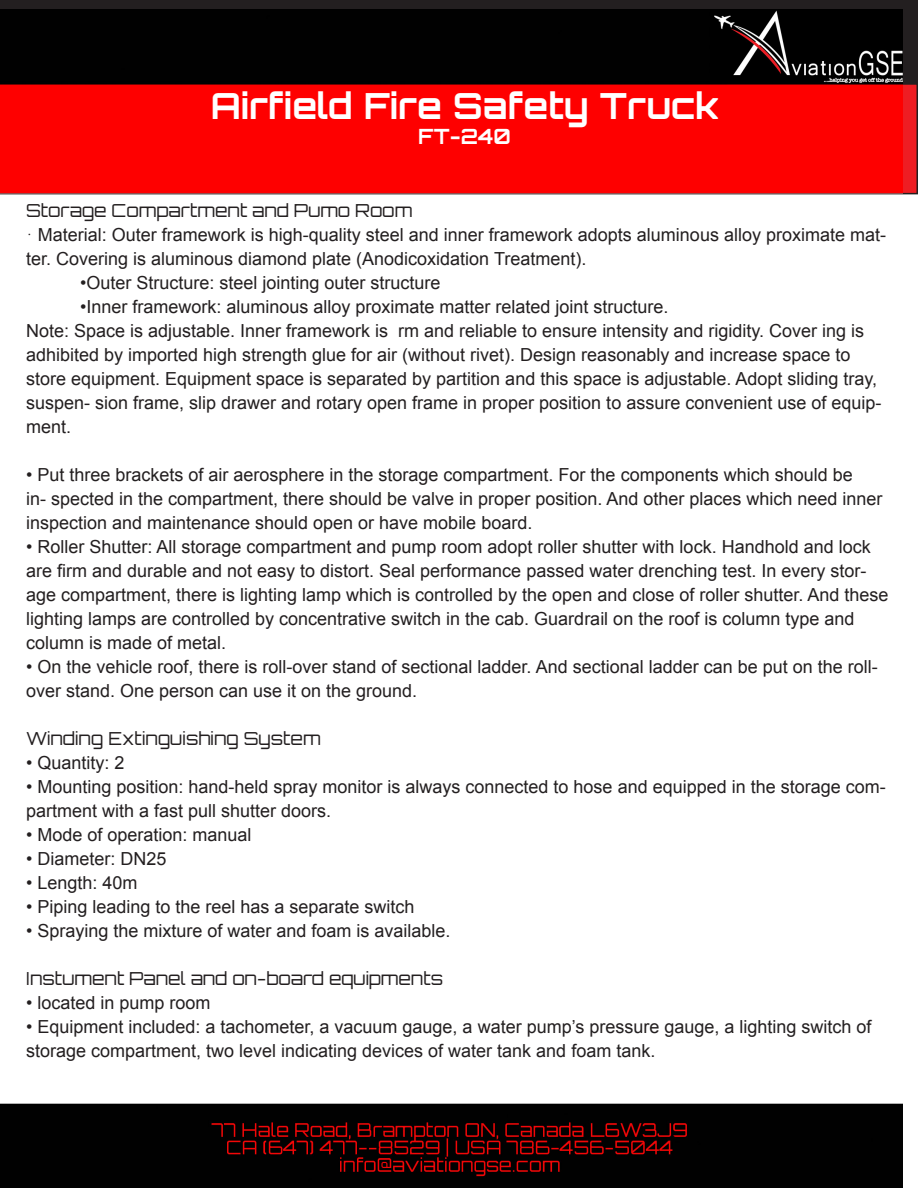
<style>
.page{position:relative;width:918px;height:1188px;background:#fff}
.page>*{position:absolute;margin:0;border:0;box-sizing:border-box;transform-origin:0 0}
.t1{font:700 36px "Orbitron";color:#fff}
.t2{font:700 21px "Orbitron";color:#fff}
.t3{font:18px/24px "Arial";color:#231f20}
.t4{font:300 18px "Orbitron";color:#231f20}
.s1{font-family:"Orbitron";font-weight:300}
</style>
<div class="page">
<div style="left:1px;top:1px;width:916px;height:83px;background:#231f20"></div>
<div style="left:0;top:0;width:918px;height:85px;border:2px solid #231f20"></div>
<img style="left:0;top:9px;width:903px;height:1179px">
<p class="t1" style="left:211px;top:84px;width:509px">Airfield Fire Safety Truck</p>
<p class="t2" style="left:418px;top:124px;width:94px">FT-240</p>
<p class="t4" style="left:26px;top:199px;width:388px">Storage Compartment and Pumo Room</p>
<p class="t3" style="left:26px;top:223px;width:862px"><span class="s1">•</span> Material: Outer framework is high-quality steel and inner framework adopts aluminous alloy proximate mat&shy;ter. Covering is aluminous diamond plate (Anodicoxidation Treatment).</p>
<p class="t3" style="left:80px;top:271px;width:362px">•Outer Structure: steel jointing outer structure</p>
<p class="t3" style="left:80px;top:295px;width:590px">•Inner framework: aluminous alloy proximate matter related joint structure.</p>
<p class="t3" style="left:26px;top:319px;width:857px">Note: Space is adjustable. Inner framework is rm and reliable to ensure intensity and rigidity. Cover ing is adhibited by imported high strength glue for air (without rivet). Design reasonably and increase space to store equipment. Equipment space is separated by partition and this space is adjustable. Adopt sliding tray, suspen- sion frame, slip drawer and rotary open frame in proper position to assure convenient use of equip&shy;ment.</p>
<p class="t3" style="left:26px;top:463px;width:858px">• Put three brackets of air aerosphere in the storage compartment. For the components which should be<br>in- spected in the compartment, there should be valve in proper position. And other places which need inner inspection and maintenance should open or have mobile board.</p>
<p class="t3" style="left:26px;top:535px;width:846px">• Roller Shutter: All storage compartment and pump room adopt roller shutter with lock. Handhold and lock</p>
<p class="t3" style="left:26px;top:559px;width:864px">are firm and durable and not easy to distort. Seal performance passed water drenching test. In every stor&shy;age compartment, there is lighting lamp which is controlled by the open and close of roller shutter. And these lighting lamps are controlled by concentrative switch in the cab. Guardrail on the roof is column type and column is made of metal.</p>
<p class="t3" style="left:26px;top:655px;width:853px">• On the vehicle roof, there is roll-over stand of sectional ladder. And sectional ladder can be put on the roll&shy;over stand. One person can use it on the ground.</p>
<p class="t4" style="left:26px;top:727px;width:296px">Winding Extinguishing System</p>
<p class="t3" style="left:26px;top:751px;width:100px">• Quantity: 2</p>
<p class="t3" style="left:26px;top:775px;width:861px">• Mounting position: hand-held spray monitor is always connected to hose and equipped in the storage com&shy;partment with a fast pull shutter doors.</p>
<p class="t3" style="left:26px;top:823px;width:227px">• Mode of operation: manual</p>
<p class="t3" style="left:26px;top:847px;width:142px">• Diameter: DN25</p>
<p class="t3" style="left:26px;top:871px;width:113px">• Length: 40m</p>
<p class="t3" style="left:26px;top:895px;width:390px">• Piping leading to the reel has a separate switch</p>
<p class="t3" style="left:26px;top:919px;width:426px">• Spraying the mixture of water and foam is available.</p>
<p class="t4" style="left:26px;top:967px;width:419px">Instument Panel and on-board equipments</p>
<p class="t3" style="left:26px;top:991px;width:186px">• located in pump room</p>
<p class="t3" style="left:26px;top:1015px;width:847px">• Equipment included: a tachometer, a vacuum gauge, a water pump’s pressure gauge, a lighting switch of storage compartment, two level indicating devices of water tank and foam tank.</p>
</div>
